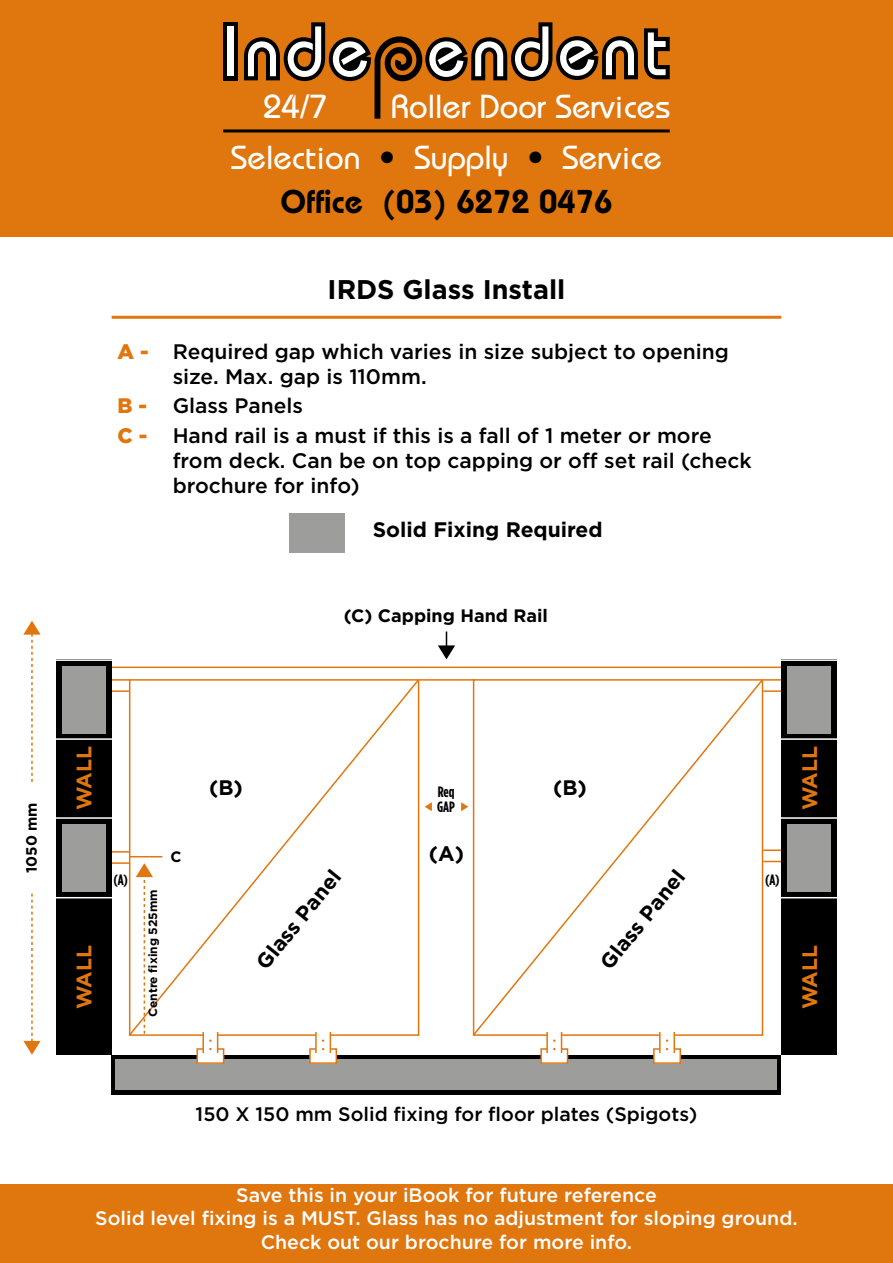
<style>
.page{position:relative;width:893px;height:1263px;background:#fff}
.page>*{position:absolute;margin:0;border:0;box-sizing:border-box;transform-origin:0 0}
.t1{font:500 33.3px "Bauhaus";color:#fff}
.t2{font:600 33px "Bauhaus";color:#000}
.t3{font:700 27px "Gotham HTF";color:#000}
.t4{font:500 21px/25.2px "Gotham HTF";color:#000}
.t5{font:700 21px "Gotham HTF";color:#000}
.t6{font:700 21px "Gotham HTF";color:#e0760e}
.t7{font:500 19.5px/23.4px "Gotham HTF";color:#fff;text-align:center}
.t8{font:500 19.5px "Gotham HTF";color:#000}
.t9{font:700 18px "Gotham HTF";color:#000}
.t10{font:700 condensed 15px/15px "Gotham HTF";color:#000}
.t11{font:700 15px "Gotham HTF";color:#000}
.t12{font:700 12px "Gotham HTF";color:#000}
.s1{color:#000}
.s2{font-weight:900;color:#e0760e}
</style>
<div class="page">
<div style="left:0;top:0;width:893px;height:237px;background:#e0760e"></div>
<div style="left:0;top:1184px;width:893px;height:79px;background:#e0760e"></div>
<svg style="left:112px;top:1055px;width:669px;height:39px;background:#121212"></svg>
<div style="left:116px;top:1059px;width:661px;height:30px;background:#9d9d9c"></div>
<svg style="left:112px;top:690px;width:15px;height:2px"></svg>
<svg style="left:764px;top:690px;width:17px;height:2px"></svg>
<svg style="left:112px;top:862px;width:15px;height:2px"></svg>
<svg style="left:112px;top:851px;width:15px;height:2px"></svg>
<svg style="left:764px;top:861px;width:17px;height:1px"></svg>
<svg style="left:764px;top:849px;width:17px;height:2px"></svg>
<svg style="left:112px;top:679px;width:15px;height:2px"></svg>
<svg style="left:764px;top:679px;width:17px;height:2px"></svg>
<div style="left:223px;top:22px;width:15px;height:58px;background:#000"></div>
<div style="left:227px;top:26px;width:7px;height:50px;background:#fff"></div>
<svg style="left:244px;top:22px;width:394px;height:97px"></svg>
<svg style="left:644px;top:28px;width:26px;height:51px"></svg>
<hr style="left:223px;top:129px;width:447px;height:3px;background:#000">
<hr style="left:112px;top:316px;width:669px;height:3px;background:#e0760e">
<hr style="left:112px;top:666px;width:669px;height:2px;background:#e0760e">
<hr style="left:419px;top:679px;width:56px;height:2px;background:#e0760e">
<div style="left:56px;top:659px;width:56px;height:396px;background:#000"></div>
<div style="left:781px;top:659px;width:56px;height:396px;background:#000"></div>
<div style="left:289px;top:513px;width:56px;height:39px;background:#9d9d9c"></div>
<div style="left:62px;top:666px;width:44px;height:67px;background:#9d9d9c"></div>
<div style="left:787px;top:666px;width:44px;height:67px;background:#9d9d9c"></div>
<div style="left:62px;top:824px;width:44px;height:68px;background:#9d9d9c"></div>
<div style="left:787px;top:824px;width:44px;height:68px;background:#9d9d9c"></div>
<hr style="left:48px;top:659px;width:74px;height:2px;background:#fff">
<hr style="left:773px;top:659px;width:74px;height:2px;background:#fff">
<hr style="left:48px;top:738px;width:74px;height:2px;background:#fff">
<hr style="left:773px;top:738px;width:74px;height:2px;background:#fff">
<hr style="left:48px;top:817px;width:74px;height:2px;background:#fff">
<hr style="left:773px;top:817px;width:74px;height:2px;background:#fff">
<hr style="left:48px;top:897px;width:74px;height:1px;background:#fff">
<hr style="left:773px;top:897px;width:74px;height:1px;background:#fff">
<svg style="left:127px;top:679px;width:294px;height:357px"></svg>
<svg style="left:471px;top:679px;width:293px;height:358px"></svg>
<svg style="left:196px;top:1032px;width:29px;height:32px"></svg>
<svg style="left:540px;top:1032px;width:29px;height:32px"></svg>
<svg style="left:308px;top:1032px;width:30px;height:32px"></svg>
<hr style="left:659px;top:1032px;width:2px;height:21px;background:#e0760e">
<hr style="left:673px;top:1032px;width:2px;height:21px;background:#e0760e">
<svg style="left:652px;top:1039px;width:30px;height:25px"></svg>
<svg style="left:425px;top:802px;width:7px;height:9px"></svg>
<svg style="left:461px;top:802px;width:7px;height:9px"></svg>
<svg style="left:23px;top:893px;width:18px;height:162px"></svg>
<svg style="left:438px;top:631px;width:17px;height:28px"></svg>
<svg style="left:23px;top:621px;width:18px;height:161px"></svg>
<svg style="left:136px;top:863px;width:17px;height:171px"></svg>
<hr style="left:130px;top:856px;width:32px;height:1px;background:#e0760e">
<h1 class="t1" style="left:263px;top:86px;width:66px">24/7</h1>
<h1 class="t1" style="left:391px;top:86px;width:281px">Roller Door Services</h1>
<h1 class="t1" style="left:231px;top:138px;width:433px">Selection <span class="s1">•</span> Supply <span class="s1">•</span> Service</h1>
<h2 class="t2" style="left:280px;top:181px;width:334px">Office (03) 6272 0476</h2>
<p class="t3" style="left:328px;top:273px;width:239px">IRDS Glass Install</p>
<p class="t4" style="left:173px;top:338px;width:558px;text-indent:-55px"><span class="s2">A -</span> Required gap which varies in size subject to opening size. Max. gap is 110mm.</p>
<p class="t4" style="left:118px;top:391px;width:596px;line-height:29.4px"><span class="s2">B -</span> Glass Panels<br><span class="s2">C -</span> Hand rail is a must if this is a fall of 1 meter or more</p>
<p class="t4" style="left:173px;top:448px;width:580px">from deck. Can be on top capping or off set rail (check brochure for info)</p>
<p class="t5" style="left:373px;top:517px;width:231px">Solid Fixing Required</p>
<p class="t9" style="left:344px;top:605px;width:206px">(C) Capping Hand Rail</p>
<p class="t11" style="left:23px;top:873px;width:72px;rotate:-90deg">1050 mm</p>
<p class="t6" style="left:72px;top:810px;width:66px;rotate:-90deg">WALL</p>
<p class="t6" style="left:798px;top:810px;width:66px;rotate:-90deg">WALL</p>
<p class="t5" style="left:553px;top:776px;width:35px">(B)</p>
<p class="t5" style="left:209px;top:776px;width:35px">(B)</p>
<p class="t10" style="left:437px;top:784px;width:19px">Req<br>GAP</p>
<p class="t11" style="left:170px;top:848px;width:13px">C</p>
<p class="t5" style="left:429px;top:841px;width:37px">(A)</p>
<p class="t5" style="left:251px;top:959px;width:122px;rotate:-51deg">Glass Panel</p>
<p class="t5" style="left:595px;top:959px;width:122px;rotate:-51deg">Glass Panel</p>
<p class="t10" style="left:113px;top:872px;width:16px">(A)</p>
<p class="t10" style="left:765px;top:872px;width:16px">(A)</p>
<p class="t12" style="left:146px;top:1017px;width:129px;rotate:-90deg">Centre fixing 525mm</p>
<p class="t6" style="left:72px;top:1009px;width:66px;rotate:-90deg">WALL</p>
<p class="t6" style="left:798px;top:1009px;width:66px;rotate:-90deg">WALL</p>
<p class="t8" style="left:196px;top:1103px;width:503px">150 X 150 mm Solid fixing for floor plates (Spigots)</p>
<p class="t7" style="left:95px;top:1183px;width:704px">Save this in your iBook for future reference<br>Solid level fixing is a MUST. Glass has no adjustment for sloping ground.<br>Check out our brochure for more info.</p>
</div>
